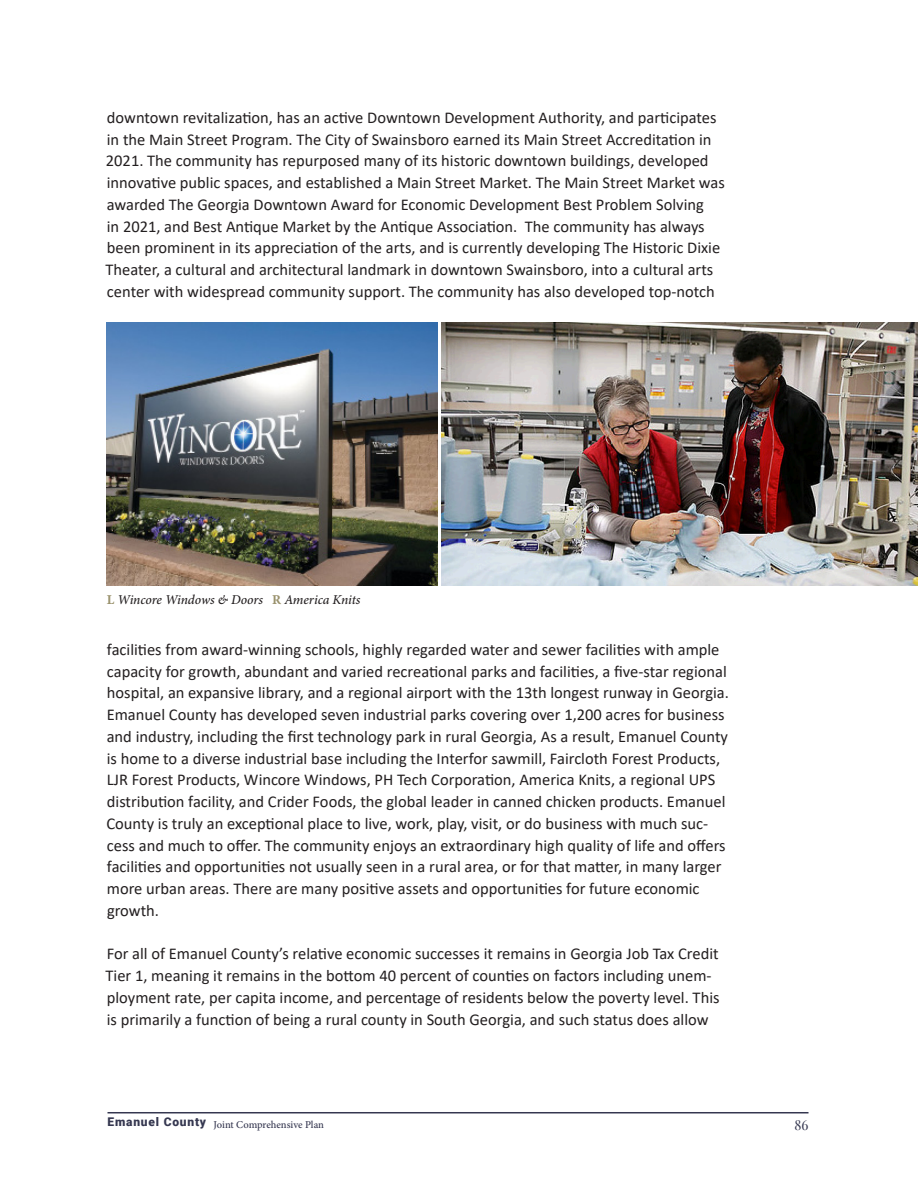
<style>
.page{position:relative;width:918px;height:1188px;background:#fff}
.page>*{position:absolute;margin:0;border:0;box-sizing:border-box;transform-origin:0 0}
.Treutlen_Body{font:16.5px/21.8px "Calibri";color:#231f20}
.t1{font:italic 500 13.5px "Minion Pro";letter-spacing:-.005em;color:#231f20}
.t2{font:13.5px "Playfair Display";color:#353750}
.t3{font:500 10.5px "Minion Pro";letter-spacing:-.005em;color:#353750}
.s1{font-family:"Minion Pro Bold Capt";font-weight:400;font-style:normal;color:#9a926d}
</style>
<div class="page">
<hr style="left:108px;top:1112px;width:701px;height:1px;background:#353750">
<img style="left:106px;top:323px;width:332px;height:263px">
<img style="left:442px;top:323px;width:476px;height:263px">
<p class="Treutlen_Body" style="left:106px;top:106px;width:621px">downtown revitalization, has an active Downtown Development Authority, and participates in the Main Street Program. The City of Swainsboro earned its Main Street Accreditation in 2021. The community has repurposed many of its historic downtown buildings, developed innovative public spaces, and established a Main Street Market. The Main Street Market was awarded The Georgia Downtown Award for Economic Development Best Problem Solving<br>in 2021, and Best Antique Market by the Antique Association. The community has always been prominent in its appreciation of the arts, and is currently developing The Historic Dixie Theater, a cultural and architectural landmark in downtown Swainsboro, into a cultural arts center with widespread community support. The community has also developed top-notch</p>
<p class="t1" style="left:107px;top:590px;width:255px"><span class="s1">L</span> Wincore Windows &amp; Doors <span class="s1">R</span> America Knits</p>
<p class="Treutlen_Body" style="left:106px;top:638px;width:624px">facilities from award-winning schools, highly regarded water and sewer facilities with ample capacity for growth, abundant and varied recreational parks and facilities, a five-star regional hospital, an expansive library, and a regional airport with the 13th longest runway in Georgia.<br>Emanuel County has developed seven industrial parks covering over 1,200 acres for business and industry, including the first technology park in rural Georgia, As a result, Emanuel County is home to a diverse industrial base including the Interfor sawmill, Faircloth Forest Products, LJR Forest Products, Wincore Windows, PH Tech Corporation, America Knits, a regional UPS distribution facility, and Crider Foods, the global leader in canned chicken products. Emanuel County is truly an exceptional place to live, work, play, visit, or do business with much suc&shy;cess and much to offer. The community enjoys an extraordinary high quality of life and offers facilities and opportunities not usually seen in a rural area, or for that matter, in many larger more urban areas. There are many positive assets and opportunities for future economic growth.</p>
<p class="Treutlen_Body" style="left:106px;top:943px;width:615px">For all of Emanuel County’s relative economic successes it remains in Georgia Job Tax Credit Tier 1, meaning it remains in the bottom 40 percent of counties on factors including unem&shy;ployment rate, per capita income, and percentage of residents below the poverty level. This is primarily a function of being a rural county in South Georgia, and such status does allow</p>
<p class="t3" style="left:108px;top:1118px;width:218px"><sup>Emanuel</sup> <sup>County</sup> Joint Comprehensive Plan</p>
<p class="t2" style="left:795px;top:1114px;width:15px">86</p>
</div>
